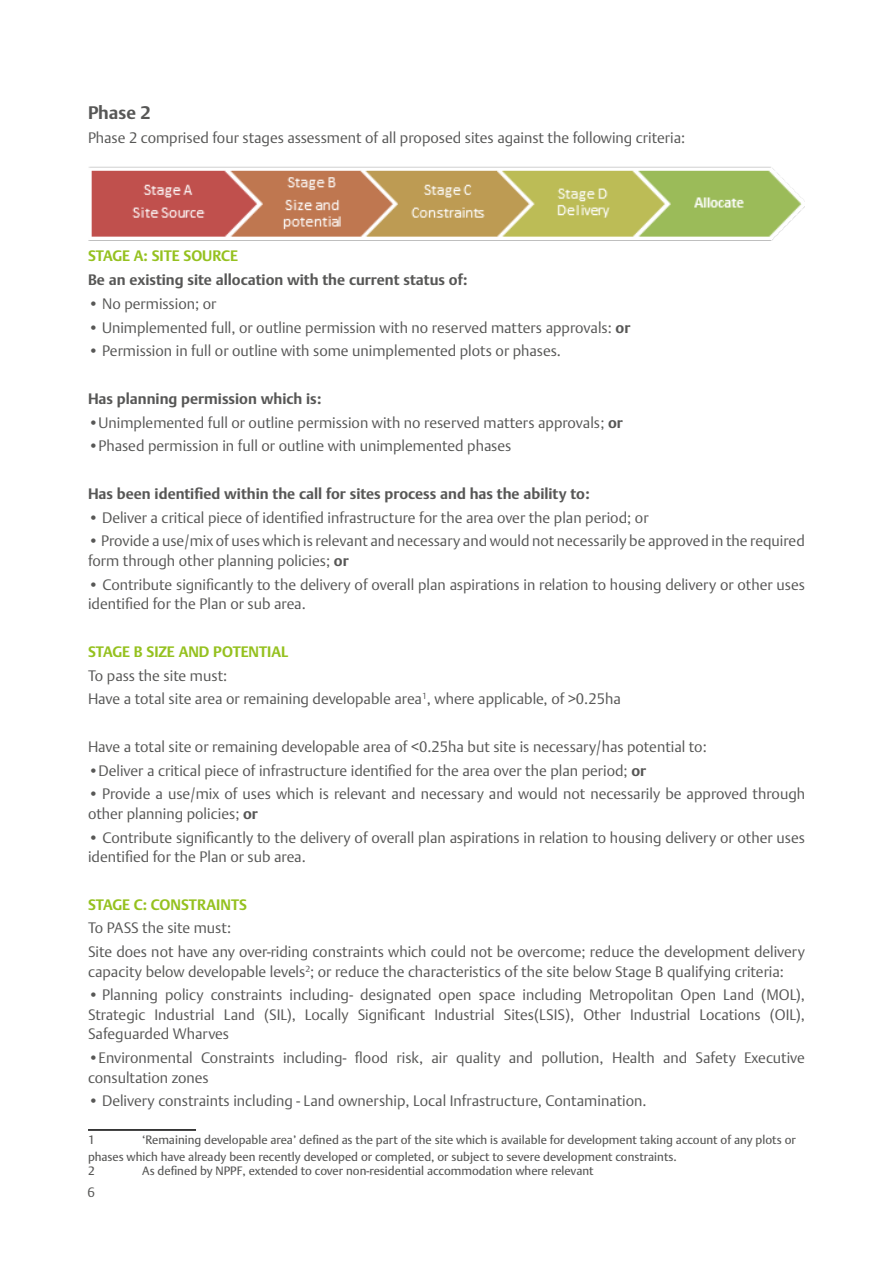
<style>
.page{position:relative;width:893px;height:1263px;background:#fff}
.page>*{position:absolute;margin:0;border:0;box-sizing:border-box;transform-origin:0 0}
.t1{font:700 18px "DTL Argo TOT";color:#575756}
.t2{font:300 15px/19.5px "DTL Argo TOT";color:#575756}
.t3{font:700 15px "DTL Argo TOT";color:#575756}
.t4{font:700 15px "DTL Argo TOT";color:#95c11f}
.t5{font:300 13.5px "DTL Argo TOT";color:#575756}
.t6{font:12px/16.2px "DTL Argo TOT";color:#575756}
.s1{font-weight:700}
</style>
<div class="page">
<hr style="left:88px;top:1129px;width:108px;height:2px;background:#000">
<img style="left:88px;top:166px;width:717px;height:75px">
<p class="t1" style="left:88px;top:102px;width:64px">Phase 2</p>
<p class="t2" style="left:88px;top:128px;width:599px">Phase 2 comprised four stages assessment of all proposed sites against the following criteria:</p>
<p class="t4" style="left:88px;top:247px;width:151px">STAGE A: SITE SOURCE</p>
<p class="t3" style="left:88px;top:271px;width:381px">Be an existing site allocation with the current status of:</p>
<p class="t2" style="left:88px;top:294px;width:130px">• No permission; or</p>
<p class="t2" style="left:88px;top:318px;width:544px">• Unimplemented full, or outline permission with no reserved matters approvals: <span class="s1">or</span></p>
<p class="t2" style="left:88px;top:342px;width:474px">• Permission in full or outline with some unimplemented plots or phases.</p>
<p class="t3" style="left:88px;top:390px;width:235px">Has planning permission which is:</p>
<p class="t2" style="left:88px;top:413px;width:536px">•Unimplemented full or outline permission with no reserved matters approvals; <span class="s1">or</span></p>
<p class="t2" style="left:88px;top:437px;width:425px">•Phased permission in full or outline with unimplemented phases</p>
<p class="t3" style="left:88px;top:485px;width:503px">Has been identified within the call for sites process and has the ability to:</p>
<p class="t2" style="left:88px;top:508px;width:562px">• Deliver a critical piece of identified infrastructure for the area over the plan period; or</p>
<p class="t2" style="left:88px;top:532px;width:718px">• Provide a use/mix of uses which is relevant and necessary and would not necessarily be approved in the required form through other planning policies; <span class="s1">or</span></p>
<p class="t2" style="left:88px;top:575px;width:718px">• Contribute significantly to the delivery of overall plan aspirations in relation to housing delivery or other uses identified for the Plan or sub area.</p>
<p class="t4" style="left:88px;top:642px;width:202px">STAGE B SIZE AND POTENTIAL</p>
<p class="t2" style="left:88px;top:663px;width:534px;line-height:23.7px">To pass the site must:<br>Have a total site area or remaining developable area<sup>1</sup>, where applicable, of &gt;0.25ha</p>
<p class="t2" style="left:88px;top:737px;width:620px">Have a total site or remaining developable area of &lt;0.25ha but site is necessary/has potential to:</p>
<p class="t2" style="left:88px;top:761px;width:560px">•Deliver a critical piece of infrastructure identified for the area over the plan period; <span class="s1">or</span></p>
<p class="t2" style="left:88px;top:784px;width:718px">• Provide a use/mix of uses which is relevant and necessary and would not necessarily be approved through other planning policies; <span class="s1">or</span></p>
<p class="t2" style="left:88px;top:828px;width:718px">• Contribute significantly to the delivery of overall plan aspirations in relation to housing delivery or other uses identified for the Plan or sub area.</p>
<p class="t4" style="left:88px;top:895px;width:161px">STAGE C: CONSTRAINTS</p>
<p class="t2" style="left:88px;top:916px;width:718px;line-height:23.7px">To PASS the site must:<br>Site does not have any over-riding constraints which could not be overcome; reduce the development delivery</p>
<p class="t2" style="left:88px;top:962px;width:698px">capacity below developable levels<sup>2</sup>; or reduce the characteristics of the site below Stage B qualifying criteria:</p>
<p class="t2" style="left:88px;top:985px;width:718px;text-align:justify">• Planning policy constraints including- designated open space including Metropolitan Open Land (MOL), Strategic Industrial Land (SIL), Locally Significant Industrial Sites(LSIS), Other Industrial Locations (OIL), Safeguarded Wharves</p>
<p class="t2" style="left:88px;top:1048px;width:718px">•Environmental Constraints including- flood risk, air quality and pollution, Health and Safety Executive consultation zones</p>
<p class="t2" style="left:88px;top:1091px;width:560px">• Delivery constraints including - Land ownership, Local Infrastructure, Contamination.</p>
<p class="t6" style="left:88px;top:1132px;width:8px">1</p>
<p class="t6" style="left:88px;top:1132px;width:709px;text-indent:54px">‘Remaining developable area’ defined as the part of the site which is available for development taking account of any plots or phases which have already been recently developed or completed, or subject to severe development constraints.</p>
<p class="t6" style="left:88px;top:1163px;width:8px">2</p>
<p class="t6" style="left:142px;top:1163px;width:453px">As defined by NPPF, extended to cover non-residential accommodation where relevant</p>
<p class="t5" style="left:87px;top:1184px;width:9px">6</p>
</div>
